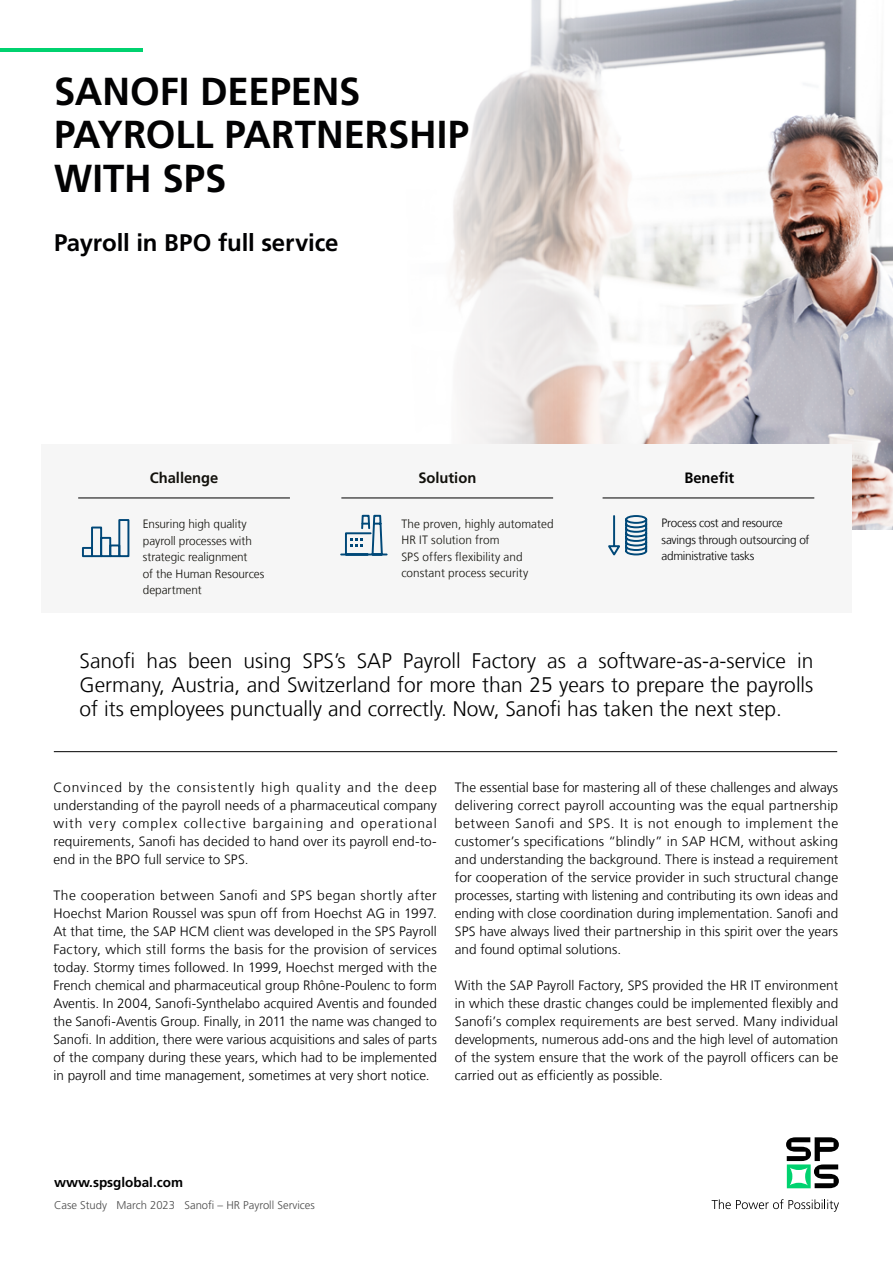
<style>
.page{position:relative;width:893px;height:1263px;background:#fff}
.page>*{position:absolute;margin:0;border:0;box-sizing:border-box;transform-origin:0 0}
.First_Headline_26_29{font:700 39px/43.5px "Frutiger";color:#020203}
.Followup_Headline_16{font:700 24px "Frutiger";letter-spacing:-.005em;color:#010102}
.t1{font:300 21px/24px "Frutiger";color:#000;text-align:justify}
.t2{font:700 15px "Frutiger LT Std";color:#12110c}
.t3{font:700 15px "Frutiger LT Std";color:#000}
.MT_Body_9_12pt_light{font:300 13.5px/18px "Frutiger";letter-spacing:.005em;color:#000;text-align:justify}
.t4{font:700 13.5px "Frutiger";color:#000}
.Intro_Col_Text{font:300 12px/16.5px "Frutiger";color:#12110c}
.Intro_Figure{font:300 12px/16.5px "Frutiger";letter-spacing:-.025em;color:#000}
.Footer_Text_7_5_8pt{font:300 11.25px "Frutiger LT Std";color:#4b4b4b}
</style>
<div class="page">
<img style="left:451px;top:0;width:442px;height:530px">
<svg style="left:786px;top:1137px;width:53px;height:51px"></svg>
<svg style="left:712px;top:1199px;width:127px;height:13px"></svg>
<hr style="left:0;top:48px;width:143px;height:4px;background:#00d26f">
<div style="left:41px;top:445px;width:810px;height:168px;background:#f6f6f6"></div>
<hr style="left:78px;top:498px;width:212px;height:1px;background:#000">
<hr style="left:341px;top:498px;width:212px;height:1px;background:#000">
<hr style="left:603px;top:498px;width:211px;height:1px;background:#000">
<svg style="left:340px;top:514px;width:48px;height:42px"></svg>
<div style="left:82px;top:547px;width:11px;height:10px;border:2px solid #004778"></div>
<div style="left:91px;top:526px;width:11px;height:31px;border:2px solid #004778"></div>
<div style="left:100px;top:537px;width:11px;height:20px;border:2px solid #004778"></div>
<div style="left:109px;top:544px;width:11px;height:13px;border:2px solid #004778"></div>
<div style="left:118px;top:519px;width:11px;height:38px;border:2px solid #004778"></div>
<svg style="left:608px;top:515px;width:40px;height:41px"></svg>
<hr style="left:54px;top:751px;width:783px;height:1px;background:#000">
<p class="First_Headline_26_29" style="left:54px;top:70px;width:416px">SANOFI DEEPENS<br>PAYROLL PARTNERSHIP<br>WITH SPS</p>
<p class="Followup_Headline_16" style="left:54px;top:228px;width:286px">Payroll in BPO full service</p>
<p class="t2" style="left:150px;top:469px;width:70px">Challenge</p>
<p class="t2" style="left:418px;top:469px;width:59px">Solution</p>
<p class="t3" style="left:684px;top:469px;width:51px">Benefit</p>
<p class="Intro_Figure" style="left:662px;top:515px;width:149px">Process cost and resource savings through outsourcing of administrative tasks</p>
<p class="Intro_Col_Text" style="left:401px;top:515px;width:154px">The proven, highly automated<br>HR IT solution from</p>
<p class="Intro_Col_Text" style="left:401px;top:548px;width:129px">SPS offers flexibility and constant process security</p>
<p class="Intro_Col_Text" style="left:143px;top:516px;width:123px">Ensuring high quality payroll processes with strategic realignment<br>of the Human Resources department</p>
<p class="t1" style="left:80px;top:649px;width:735px">Sanofi has been using SPS’s SAP Payroll Factory as a software-as-a-service in Germany, Austria, and Switzerland for more than 25 years to prepare the payrolls of its employees punctually and correctly. Now, Sanofi has taken the next step.</p>
<p class="MT_Body_9_12pt_light" style="left:53px;top:778px;width:385px">Convinced by the consistently high quality and the deep understanding of the payroll needs of a pharmaceutical company with very complex collective bargaining and operational requirements, Sanofi has decided to hand over its payroll end-to&shy;end in the BPO full service to SPS.</p>
<p class="MT_Body_9_12pt_light" style="left:53px;top:886px;width:385px">The cooperation between Sanofi and SPS began shortly after Hoechst Marion Roussel was spun off from Hoechst AG in 1997.<br>At that time, the SAP HCM client was developed in the SPS Payroll Factory, which still forms the basis for the provision of services today. Stormy times followed. In 1999, Hoechst merged with the French chemical and pharmaceutical group Rhône-Poulenc to form Aventis. In 2004, Sanofi-Synthelabo acquired Aventis and founded the Sanofi-Aventis Group. Finally, in 2011 the name was changed to Sanofi. In addition, there were various acquisitions and sales of parts of the company during these years, which had to be implemented in payroll and time management, sometimes at very short notice.</p>
<p class="MT_Body_9_12pt_light" style="left:455px;top:778px;width:385px">The essential base for mastering all of these challenges and always delivering correct payroll accounting was the equal partnership between Sanofi and SPS. It is not enough to implement the customer’s specifications “blindly” in SAP HCM, without asking and understanding the background. There is instead a requirement for cooperation of the service provider in such structural change processes, starting with listening and contributing its own ideas and ending with close coordination during implementation. Sanofi and SPS have always lived their partnership in this spirit over the years and found optimal solutions.</p>
<p class="MT_Body_9_12pt_light" style="left:455px;top:976px;width:385px">With the SAP Payroll Factory, SPS provided the HR IT environment in which these drastic changes could be implemented flexibly and Sanofi’s complex requirements are best served. Many individual developments, numerous add-ons and the high level of automation of the system ensure that the work of the payroll officers can be carried out as efficiently as possible.</p>
<p class="t4" style="left:54px;top:1175px;width:131px">www.spsglobal.com</p>
<p class="Footer_Text_7_5_8pt" style="left:54px;top:1199px;width:262px">Case Study March 2023 Sanofi – HR Payroll Services</p>
</div>
